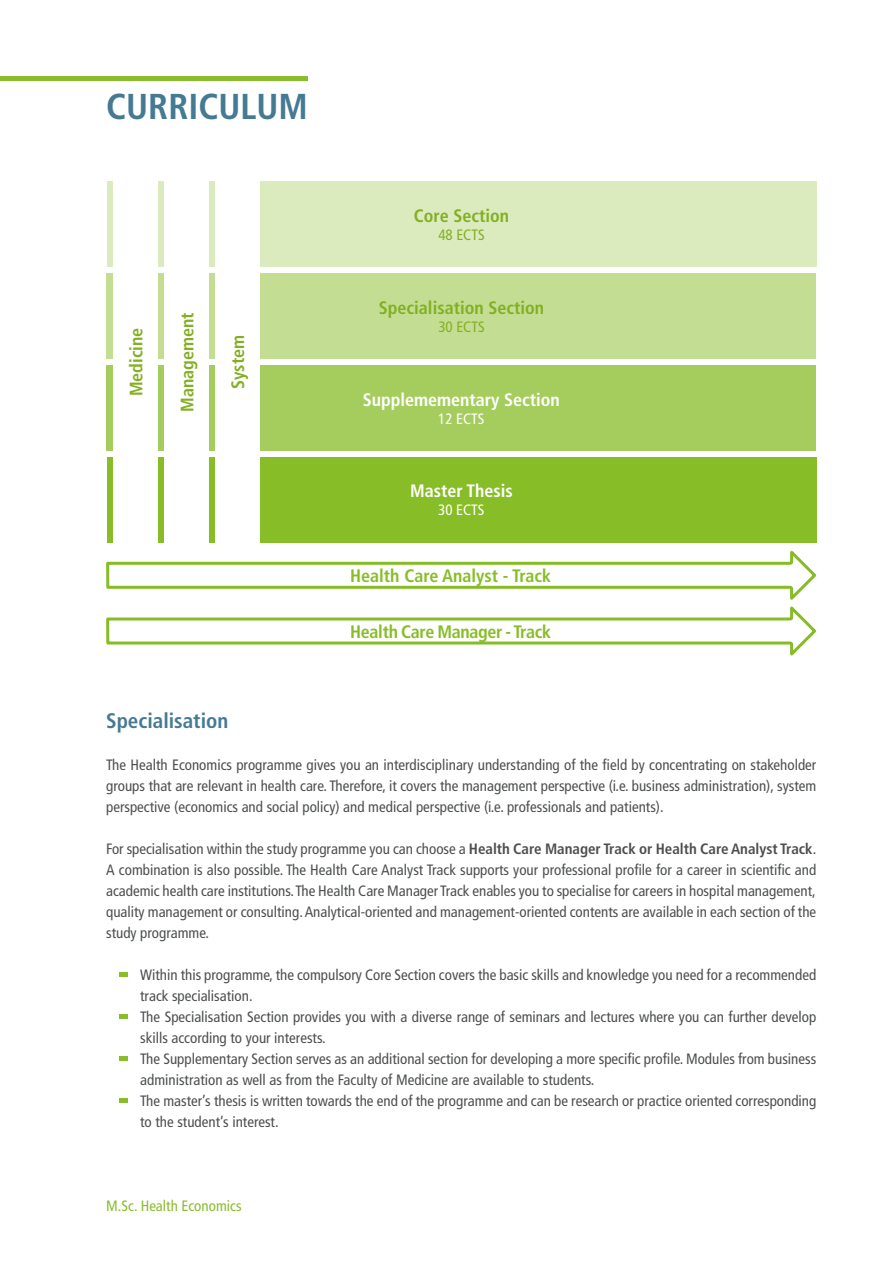
<style>
.page{position:relative;width:893px;height:1263px;background:#fff}
.page>*{position:absolute;margin:0;border:0;box-sizing:border-box;transform-origin:0 0}
.t1{font:700 condensed 36px "Frutiger LT Com";color:#457a93}
.t2{font:700 condensed 21px "Frutiger LT Com";color:#457a93}
.t3{font:700 condensed 18px "Frutiger LT Com";color:#83af23}
.t4{font:700 condensed 18px "Frutiger LT Com";color:#fff}
.t5{font:700 condensed 18px "Frutiger LT Com";color:#87bd26}
.t6{font:700 condensed 18px "Frutiger LT Com";letter-spacing:-.02em;color:#87bd26}
.t7{font:condensed 15px/21px "Frutiger LT Com";color:#4d4f4f;text-align:justify}
.t8{font:condensed 15px "Frutiger LT Com";color:#89bd2b}
.t9{font:condensed 15px "Frutiger LT Com";color:#83af23}
.t10{font:condensed 15px "Frutiger LT Com";color:#fff}
.s1{font-weight:700}
</style>
<div class="page">
<div style="left:106px;top:365px;width:710px;height:85px;background:#a5cd5d"></div>
<div style="left:106px;top:273px;width:710px;height:85px;background:#c3de93"></div>
<hr style="left:0;top:77px;width:308px;height:4px;background:#89bd2b">
<div style="left:107px;top:182px;width:709px;height:85px;background:#dbebbe"></div>
<div style="left:107px;top:457px;width:709px;height:85px;background:#87bd26"></div>
<svg style="left:119px;top:972px;width:8px;height:4px"></svg>
<svg style="left:119px;top:1014px;width:8px;height:4px"></svg>
<svg style="left:119px;top:1056px;width:8px;height:4px"></svg>
<svg style="left:119px;top:1098px;width:8px;height:4px"></svg>
<svg style="left:106px;top:550px;width:711px;height:106px"></svg>
<div style="left:114px;top:176px;width:44px;height:377px;background:#fff"></div>
<div style="left:165px;top:176px;width:44px;height:377px;background:#fff"></div>
<div style="left:215px;top:176px;width:44px;height:377px;background:#fff"></div>
<h1 class="t1" style="left:106px;top:84px;width:203px">CURRICULUM</h1>
<p class="t3" style="left:125px;top:396px;width:70px;rotate:-90deg">Medicine</p>
<p class="t3" style="left:176px;top:411px;width:101px;rotate:-90deg">Management</p>
<p class="t3" style="left:227px;top:389px;width:55px;rotate:-90deg">System</p>
<p class="t3" style="left:414px;top:205px;width:97px">Core Section</p>
<p class="t9" style="left:438px;top:226px;width:48px">48 ECTS</p>
<p class="t3" style="left:379px;top:296px;width:167px">Specialisation Section</p>
<p class="t9" style="left:438px;top:318px;width:48px">30 ECTS</p>
<p class="t4" style="left:363px;top:388px;width:199px">Supplemementary Section</p>
<p class="t10" style="left:438px;top:410px;width:48px">12 ECTS</p>
<p class="t4" style="left:410px;top:480px;width:104px">Master Thesis</p>
<p class="t10" style="left:438px;top:501px;width:48px">30 ECTS</p>
<p class="t5" style="left:350px;top:565px;width:202px">Health Care Analyst - Track</p>
<p class="t6" style="left:350px;top:621px;width:202px">Health Care Manager - Track</p>
<h2 class="t2" style="left:106px;top:707px;width:124px">Specialisation</h2>
<p class="t7" style="left:106px;top:754px;width:712px">The Health Economics programme gives you an interdisciplinary understanding of the field by concentrating on stakeholder groups that are relevant in health care. Therefore, it covers the management perspective (i.e. business administration), system perspective (economics and social policy) and medical perspective (i.e. professionals and patients).</p>
<p class="t7" style="left:106px;top:838px;width:712px">For specialisation within the study programme you can choose a <span class="s1">Health Care Manager Track or Health Care Analyst Track</span>.<br>A combination is also possible. The Health Care Analyst Track supports your professional profile for a career in scientific and academic health care institutions. The Health Care Manager Track enables you to specialise for careers in hospital management, quality management or consulting. Analytical-oriented and management-oriented contents are available in each section of the study programme.</p>
<p class="t7" style="left:140px;top:964px;width:678px;text-align:left">Within this programme, the compulsory Core Section covers the basic skills and knowledge you need for a recommended track specialisation.<br>The Specialisation Section provides you with a diverse range of seminars and lectures where you can further develop skills according to your interests.<br>The Supplementary Section serves as an additional section for developing a more specific profile. Modules from business administration as well as from the Faculty of Medicine are available to students.<br>The master’s thesis is written towards the end of the programme and can be research or practice oriented corresponding to the student’s interest.</p>
<p class="t8" style="left:106px;top:1197px;width:137px">M.Sc. Health Economics</p>
</div>
